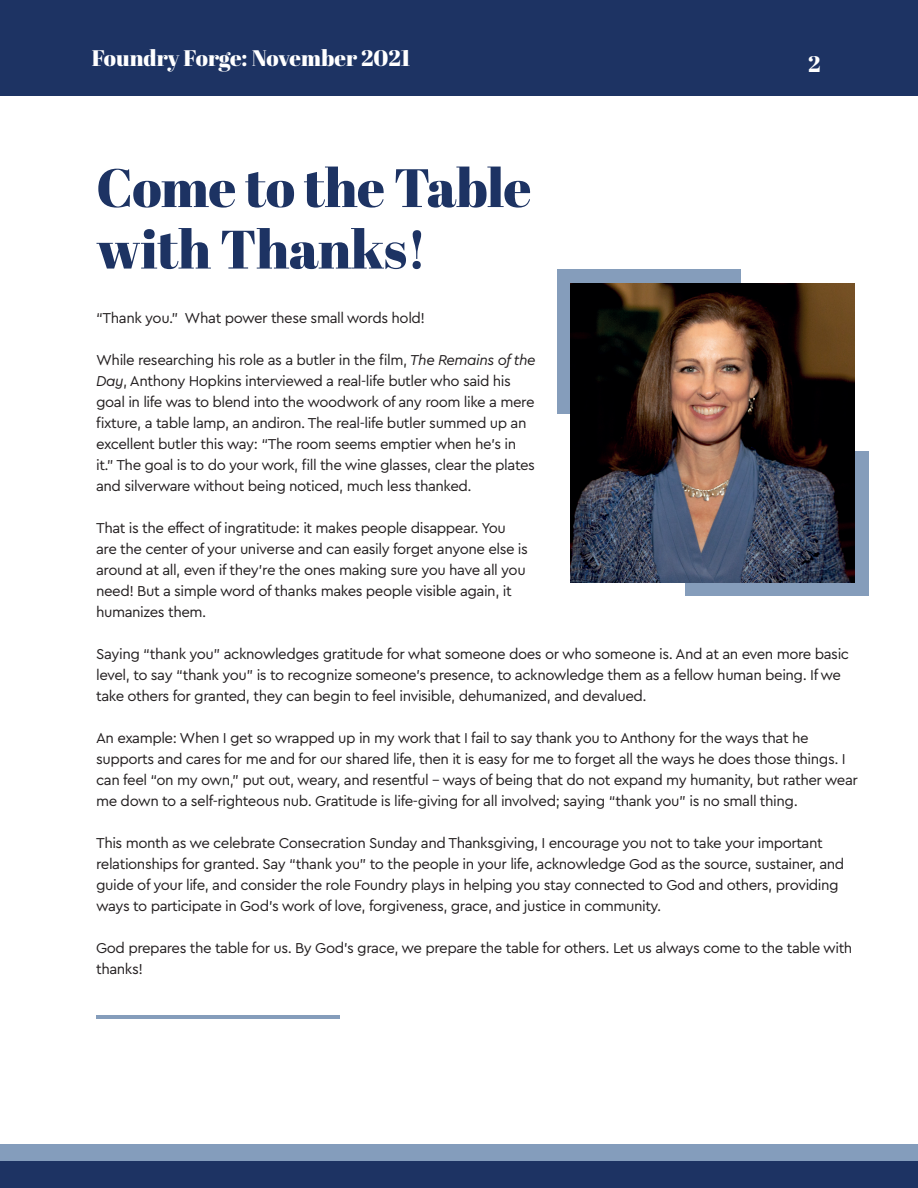
<style>
.page{position:relative;width:918px;height:1188px;background:#fff}
.page>*{position:absolute;margin:0;border:0;box-sizing:border-box;transform-origin:0 0}
.t1{font:54px/61.5px "Abril Fatface";letter-spacing:-.01em;color:#1d3363}
.t2{font:22.5px "Abril Fatface";color:#fff}
.t3{font:15px/21px "Cera Pro";letter-spacing:-.03em;color:#231f20}
.s1{font-style:italic}
</style>
<div class="page">
<div style="left:0;top:0;width:918px;height:95px;background:#1d3363"></div>
<div style="left:0;top:1153px;width:918px;height:35px;background:#1d3363"></div>
<div style="left:0;top:1145px;width:918px;height:16px;background:#849dbc"></div>
<hr style="left:96px;top:1015px;width:244px;height:3px;background:#859dbb">
<div style="left:685px;top:452px;width:183px;height:144px;background:#859dbb"></div>
<div style="left:557px;top:269px;width:184px;height:144px;background:#859dbb"></div>
<img style="left:570px;top:283px;width:284px;height:299px">
<h2 class="t2" style="left:92px;top:42px;width:320px">Foundry Forge: November 2021</h2>
<h2 class="t2" style="left:808px;top:49px;width:14px">2</h2>
<h1 class="t1" style="left:96px;top:156px;width:437px">Come to the Table with Thanks!</h1>
<p class="t3" style="left:96px;top:307px;width:331px">“Thank you.” What power these small words hold!</p>
<p class="t3" style="left:96px;top:349px;width:441px">While researching his role as a butler in the film, <span class="s1">The Remains of the Day</span>, Anthony Hopkins interviewed a real-life butler who said his goal in life was to blend into the woodwork of any room like a mere fixture, a table lamp, an andiron. The real-life butler summed up an excellent butler this way: “The room seems emptier when he’s in it.” The goal is to do your work, fill the wine glasses, clear the plates and silverware without being noticed, much less thanked.</p>
<p class="t3" style="left:96px;top:517px;width:433px">That is the effect of ingratitude: it makes people disappear. You are the center of your universe and can easily forget anyone else is around at all, even if they’re the ones making sure you have all you need! But a simple word of thanks makes people visible again, it humanizes them.</p>
<p class="t3" style="left:96px;top:643px;width:755px">Saying “thank you” acknowledges gratitude for what someone does or who someone is. And at an even more basic level, to say “thank you” is to recognize someone’s presence, to acknowledge them as a fellow human being. If we take others for granted, they can begin to feel invisible, dehumanized, and devalued.</p>
<p class="t3" style="left:96px;top:727px;width:763px">An example: When I get so wrapped up in my work that I fail to say thank you to Anthony for the ways that he supports and cares for me and for our shared life, then it is easy for me to forget all the ways he does those things. I can feel “on my own,” put out, weary, and resentful – ways of being that do not expand my humanity, but rather wear me down to a self-righteous nub. Gratitude is life-giving for all involved; saying “thank you” is no small thing.</p>
<p class="t3" style="left:96px;top:832px;width:750px">This month as we celebrate Consecration Sunday and Thanksgiving, I encourage you not to take your important relationships for granted. Say “thank you” to the people in your life, acknowledge God as the source, sustainer, and guide of your life, and consider the role Foundry plays in helping you stay connected to God and others, providing ways to participate in God’s work of love, forgiveness, grace, and justice in community.</p>
<p class="t3" style="left:96px;top:937px;width:758px">God prepares the table for us. By God’s grace, we prepare the table for others. Let us always come to the table with thanks!</p>
</div>
